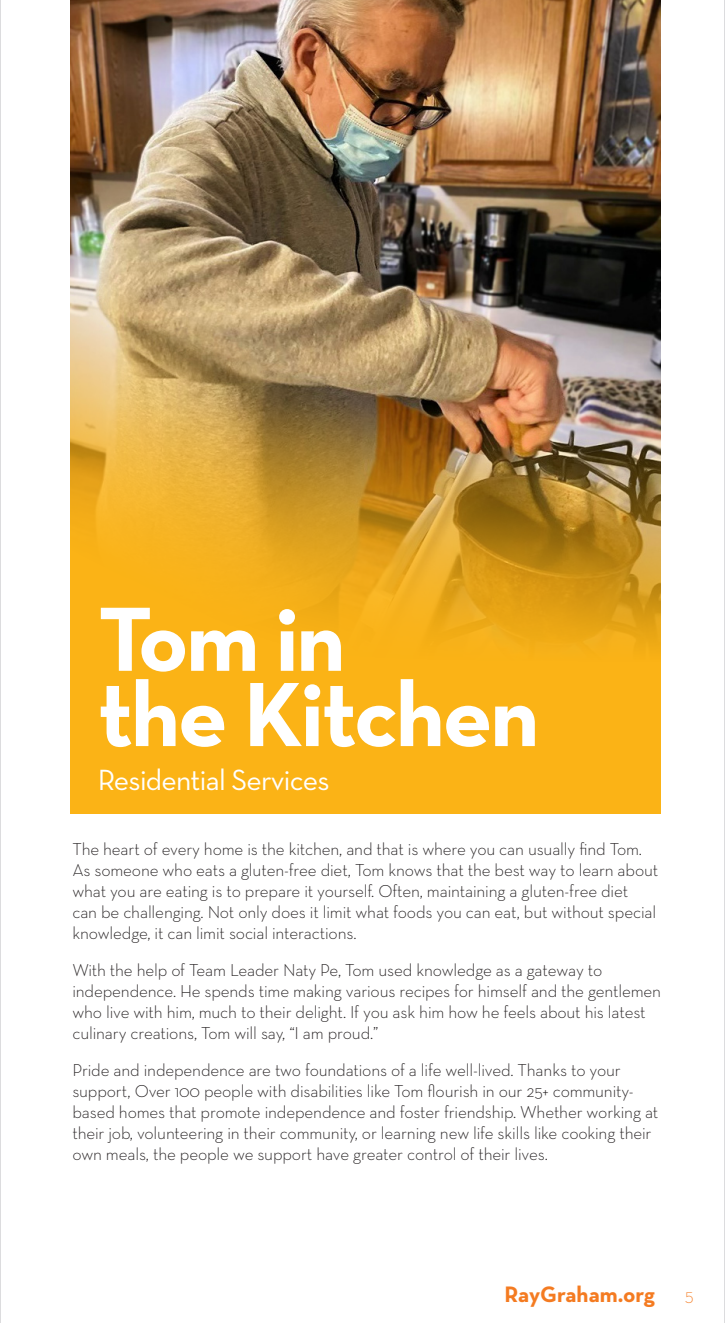
<style>
.page{position:relative;width:725px;height:1323px;background:#fff}
.page>*{position:absolute;margin:0;border:0;box-sizing:border-box;transform-origin:0 0}
.t1{font:700 92.75px/75.2px "Neutra Text";letter-spacing:-.025em;color:#fff}
.t2{font:29.75px "Neutra Text";letter-spacing:-.025em;color:#fff}
.t3{font:700 22.75px "Neutra Text";color:#f47b21}
.t4{font:300 17.5px/21px "Neutra Text";letter-spacing:-.01em;color:#231f20}
.t5{font:15.75px "Neutra Text Light Alt";color:#f47b21}
</style>
<div class="page">
<div style="left:71px;top:0;width:590px;height:813px;background:#fbb316"></div>
<img style="left:71px;top:0;width:589px;height:647px">
<hr style="left:724px;top:0;width:1px;height:1323px;background:#babbbe">
<hr style="left:0;top:0;width:1px;height:1323px;background:#babbbe">
<p class="t1" style="left:98px;top:600px;width:443px">Tom in<br>the Kitchen</p>
<p class="t2" style="left:98px;top:762px;width:233px">Residential Services</p>
<p class="t4" style="left:72px;top:838px;width:587px">The heart of every home is the kitchen, and that is where you can usually find Tom.<br>As someone who eats a gluten-free diet, Tom knows that the best way to learn about what you are eating is to prepare it yourself. Often, maintaining a gluten-free diet<br>can be challenging. Not only does it limit what foods you can eat, but without special knowledge, it can limit social interactions.</p>
<p class="t4" style="left:72px;top:959px;width:590px">With the help of Team Leader Naty Pe, Tom used knowledge as a gateway to independence. He spends time making various recipes for himself and the gentlemen who live with him, much to their delight. If you ask him how he feels about his latest culinary creations, Tom will say, “I am proud.”</p>
<p class="t4" style="left:72px;top:1059px;width:587px">Pride and independence are two foundations of a life well-lived. Thanks to your support, Over 100 people with disabilities like Tom flourish in our 25+ community&shy;based homes that promote independence and foster friendship. Whether working at their job, volunteering in their community, or learning new life skills like cooking their own meals, the people we support have greater control of their lives.</p>
<p class="t3" style="left:504px;top:1280px;width:152px">RayGraham.org</p>
<p class="t5" style="left:685px;top:1288px;width:10px">5</p>
</div>
